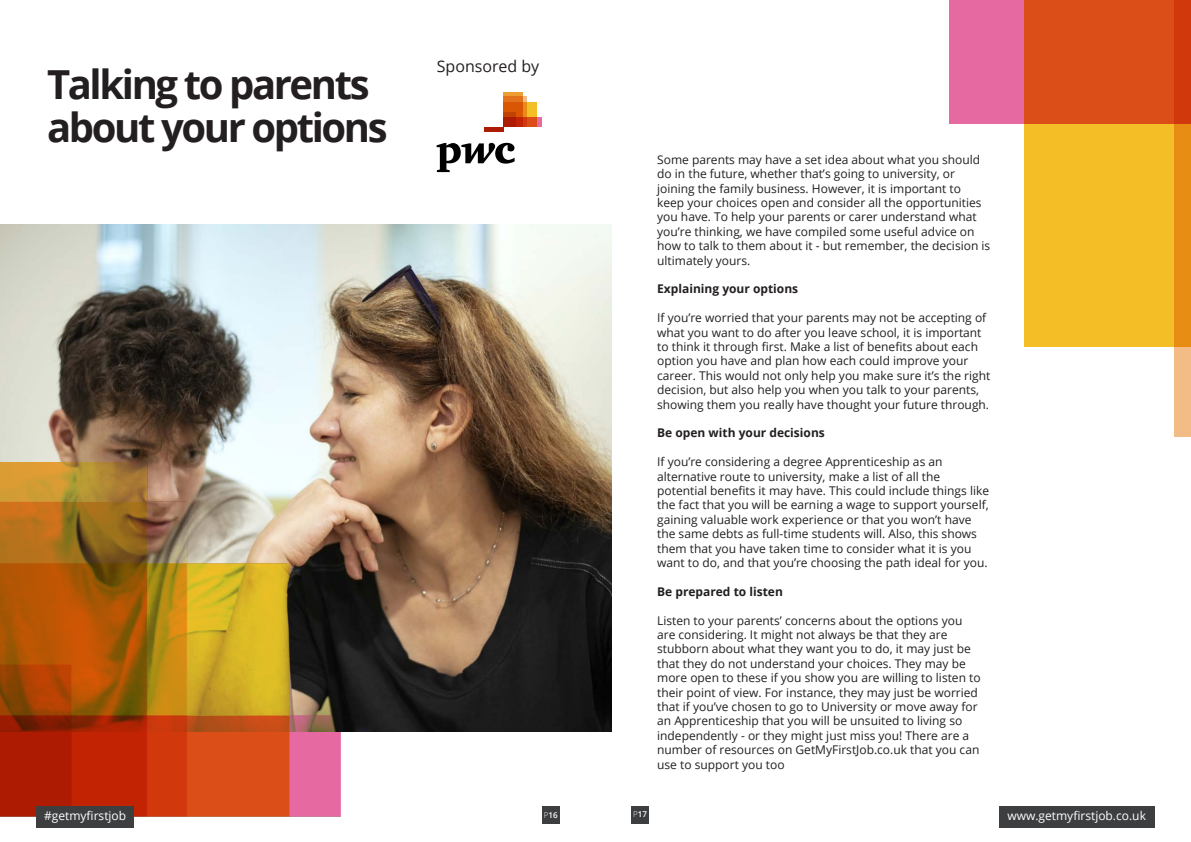
<style>
.page{position:relative;width:1191px;height:842px;background:#fff}
.page>*{position:absolute;margin:0;border:0;box-sizing:border-box;transform-origin:0 0}
.t1{font:700 40px/42.4px "Open Sans";letter-spacing:-.06em;color:#231f20}
.t2{font:16px "Open Sans";color:#231f20}
.t3{font:12px/14.4px "Open Sans";color:#231f20}
.t4{font:700 12px "Open Sans";color:#231f20}
.t5{font:12px "Open Sans";color:#fff}
.t6{font:600 8px "Open Sans";color:#fff}
.s1{font-weight:300}
</style>
<div class="page">
<div style="left:949px;top:0;width:242px;height:124px;background:#e669a2"></div>
<div style="left:1024px;top:0;width:167px;height:346px;background:#f3be26"></div>
<div style="left:1174px;top:0;width:17px;height:437px;background:#f3bc87"></div>
<div style="left:1174px;top:0;width:17px;height:347px;background:#e88d14"></div>
<div style="left:1024px;top:0;width:167px;height:124px;background:#db4e18"></div>
<div style="left:1174px;top:0;width:17px;height:124px;background:#d1390d"></div>
<img style="left:0;top:224px;width:611px;height:507px">
<img style="left:0;top:463px;width:341px;height:365px">
<svg style="left:536px;top:117px;width:5px;height:10px"></svg>
<div style="left:503px;top:102px;width:33px;height:25px;background:#f3be26"></div>
<div style="left:503px;top:92px;width:20px;height:35px;background:#ee9c34"></div>
<div style="left:503px;top:96px;width:23px;height:31px;background:#f3bc87"></div>
<div style="left:503px;top:96px;width:20px;height:31px;background:#e3721c"></div>
<div style="left:484px;top:127px;width:19px;height:5px;background:#ad1b02"></div>
<div style="left:503px;top:102px;width:23px;height:25px;background:#e88d14"></div>
<div style="left:503px;top:102px;width:20px;height:25px;background:#d85604"></div>
<div style="left:503px;top:112px;width:12px;height:15px;background:#c14303"></div>
<div style="left:503px;top:117px;width:33px;height:10px;background:#db4e18"></div>
<div style="left:503px;top:117px;width:23px;height:10px;background:#d1390d"></div>
<div style="left:503px;top:117px;width:20px;height:10px;background:#c22303"></div>
<div style="left:503px;top:117px;width:12px;height:10px;background:#ad1b02"></div>
<svg style="left:436px;top:143px;width:78px;height:29px"></svg>
<div style="left:999px;top:806px;width:156px;height:21px;background:#3c3e40"></div>
<div style="left:36px;top:806px;width:98px;height:21px;background:#3c3e40"></div>
<div style="left:542px;top:806px;width:17px;height:17px;background:#3c3e40"></div>
<div style="left:631px;top:806px;width:18px;height:17px;background:#3c3e40"></div>
<p class="t1" style="left:47px;top:63px;width:342px">Talking to parents about your options</p>
<p class="t2" style="left:437px;top:55px;width:104px">Sponsored by</p>
<p class="t3" style="left:657px;top:152px;width:334px">Some parents may have a set idea about what you should do in the future, whether that’s going to university, or joining the family business. However, it is important to keep your choices open and consider all the opportunities you have. To help your parents or carer understand what you’re thinking, we have compiled some useful advice on how to talk to them about it - but remember, the decision is ultimately yours.</p>
<p class="t4" style="left:657px;top:281px;width:143px">Explaining your options</p>
<p class="t3" style="left:657px;top:310px;width:335px">If you’re worried that your parents may not be accepting of what you want to do after you leave school, it is important to think it through first. Make a list of benefits about each option you have and plan how each could improve your career. This would not only help you make sure it’s the right decision, but also help you when you talk to your parents, showing them you really have thought your future through.</p>
<p class="t4" style="left:657px;top:425px;width:169px">Be open with your decisions</p>
<p class="t3" style="left:657px;top:454px;width:333px">If you’re considering a degree Apprenticeship as an alternative route to university, make a list of all the potential benefits it may have. This could include things like the fact that you will be earning a wage to support yourself, gaining valuable work experience or that you won’t have the same debts as full-time students will. Also, this shows them that you have taken time to consider what it is you want to do, and that you’re choosing the path ideal for you.</p>
<p class="t4" style="left:657px;top:583px;width:127px">Be prepared to listen</p>
<p class="t3" style="left:657px;top:613px;width:325px">Listen to your parents’ concerns about the options you are considering. It might not always be that they are stubborn about what they want you to do, it may just be that they do not understand your choices. They may be more open to these if you show you are willing to listen to their point of view. For instance, they may just be worried that if you’ve chosen to go to University or move away for an Apprenticeship that you will be unsuited to living so independently - or they might just miss you! There are a number of resources on GetMyFirstJob.co.uk that you can use to support you too</p>
<p class="t5" style="left:44px;top:807px;width:84px">#getmyfirstjob</p>
<p class="t6" style="left:544px;top:809px;width:15px"><span class="s1">P</span>16</p>
<p class="t6" style="left:633px;top:809px;width:15px"><span class="s1">P</span>17</p>
<p class="t5" style="left:1007px;top:807px;width:140px">www.getmyfirstjob.co.uk</p>
</div>
